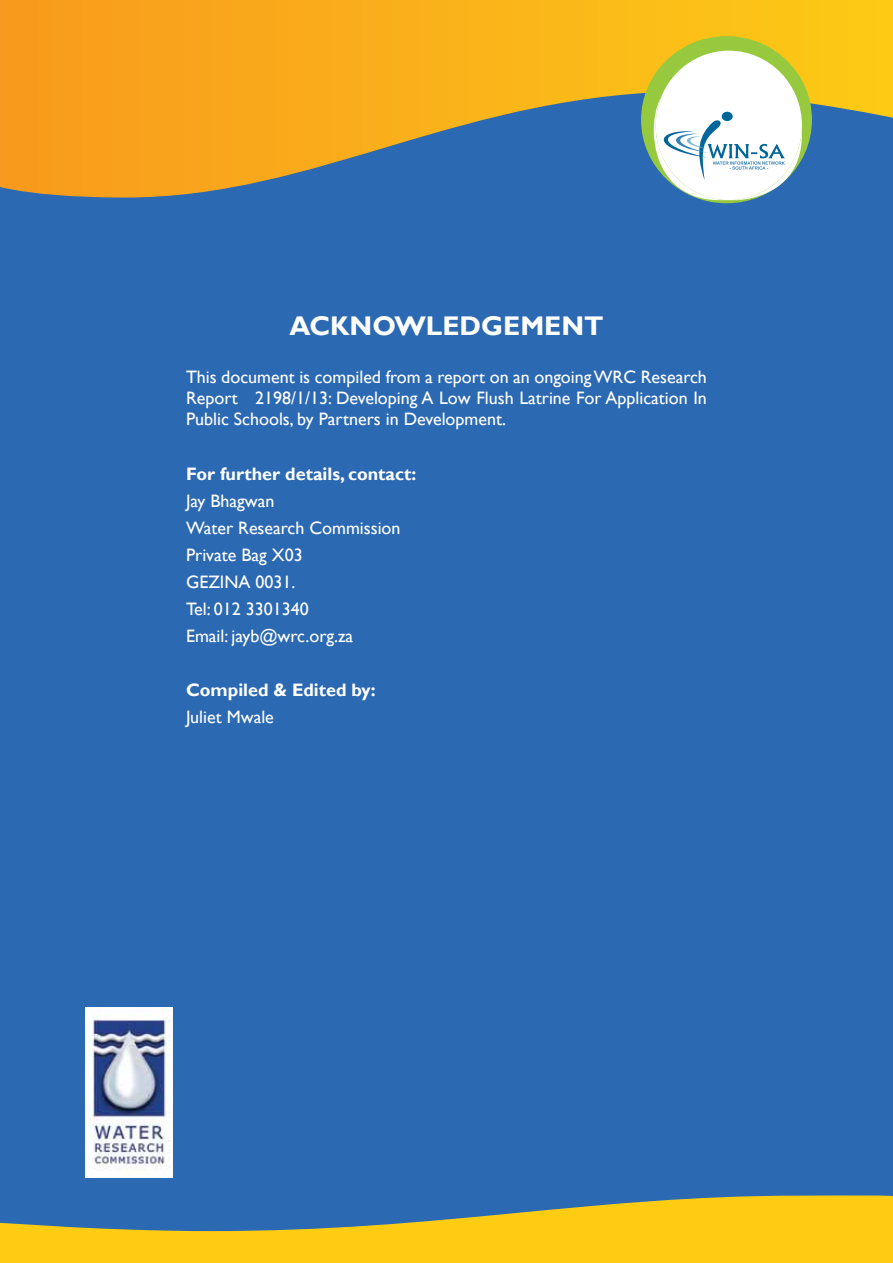
<style>
.page{position:relative;width:893px;height:1263px;background:#fff}
.page>*{position:absolute;margin:0;border:0;box-sizing:border-box;transform-origin:0 0}
.t1{font:700 27px "Gill Sans";color:#fff}
.t2{font:18px/27px "Gill Sans";color:#fff;text-align:justify}
.t3{font:700 18px "Gill Sans";color:#fff}
</style>
<div class="page">
<div style="left:0;top:0;width:893px;height:214px;background:linear-gradient(to right,#f89a1d,#fdcb15)"></div>
<div style="left:0;top:91px;width:893px;height:1104px;background:#2b69b3"></div>
<svg style="left:0;top:1195px;width:893px;height:68px;background:#beae42"></svg>
<div style="left:641px;top:36px;width:171px;height:167px;background:#97c93f;border-radius:50%"></div>
<div style="left:656px;top:51px;width:146px;height:149px;background:#fff;border-radius:50%"></div>
<svg style="left:746px;top:143px;width:39px;height:44px"></svg>
<img style="left:654px;top:99px;width:92px;height:101px">
<img style="left:85px;top:1007px;width:87px;height:171px">
<h1 class="t1" style="left:289px;top:310px;width:316px">ACKNOWLEDGEMENT</h1>
<p class="t2" style="left:186px;top:367px;width:522px;line-height:21px">This document is compiled from a report on an ongoing WRC Research Report 2198/1/13: Developing A Low Flush Latrine For Application In Public Schools, by Partners in Development.</p>
<p class="t3" style="left:186px;top:463px;width:232px">For further details, contact:</p>
<p class="t2" style="left:186px;top:487px;width:216px;text-align:left">Jay Bhagwan<br>Water Research Commission<br>Private Bag X03<br>GEZINA 0031.<br>Tel: 012 3301340<br>Email: jayb@wrc.org.za</p>
<p class="t3" style="left:186px;top:679px;width:191px">Compiled &amp; Edited by:</p>
<p class="t2" style="left:186px;top:703px;width:89px">Juliet Mwale</p>
</div>
